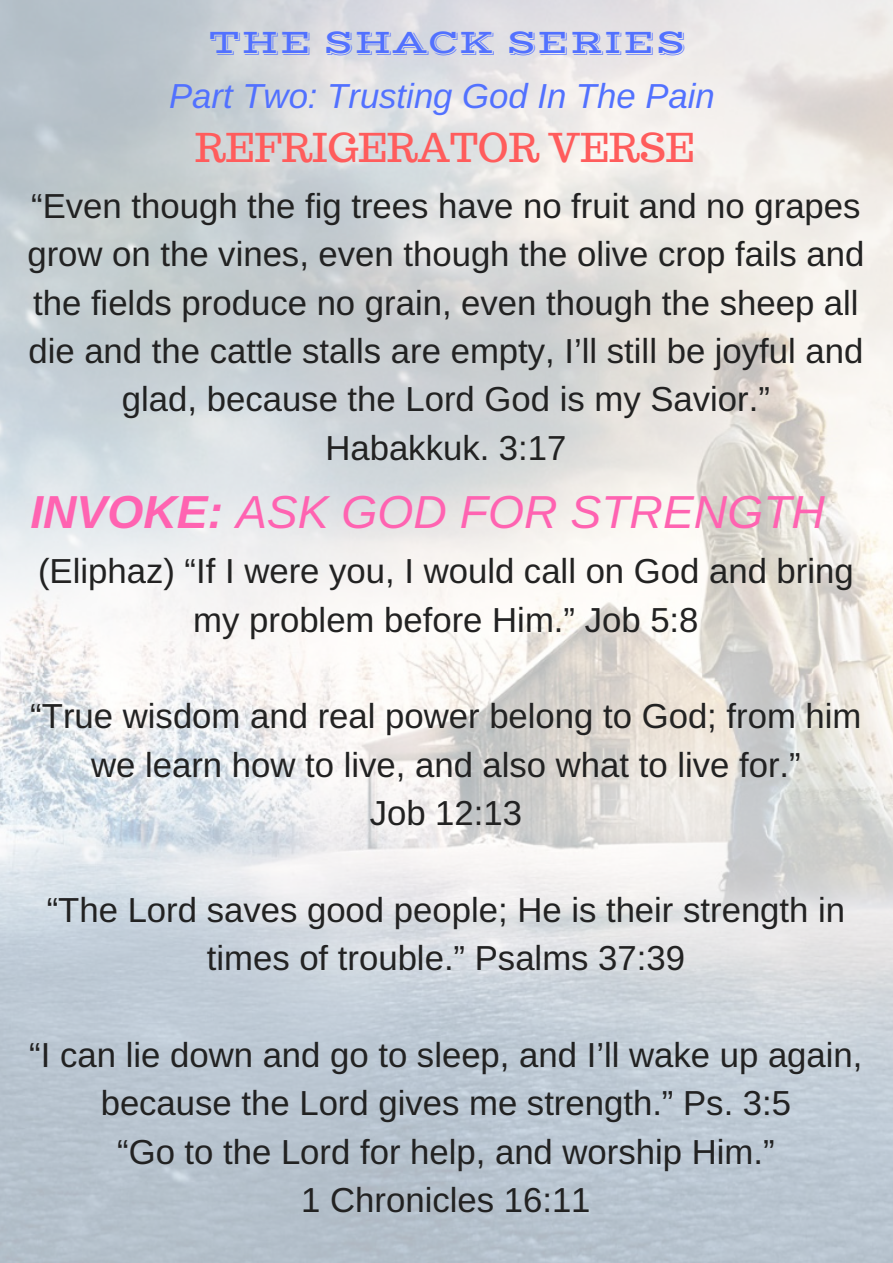
<style>
.page{position:relative;width:893px;height:1263px;background:#fff}
.page>*{position:absolute;margin:0;border:0;box-sizing:border-box;transform-origin:0 0}
.t1{font:italic 46.35px "Arimo";color:#ff63b1}
.t2{font:39.6px "Trocchi";color:#ff5c5c}
.t3{font:34.65px/48.3px "Arimo";color:#222;text-align:center}
.t4{font:italic 34.65px "Arimo";color:#5271ff}
.t5{font:34.65px "Vast Shadow";color:#5271ff}
.s1{font-weight:700}
</style>
<div class="page">
<img style="left:0;top:0;width:892px;height:1262px">
<p class="t5" style="left:208px;top:21px;width:479px">THE SHACK SERIES</p>
<p class="t4" style="left:169px;top:77px;width:547px">Part Two: Trusting God In The Pain</p>
<p class="t2" style="left:195px;top:122px;width:500px">REFRIGERATOR VERSE</p>
<p class="t3" style="left:27px;top:182px;width:838px">“Even though the fig trees have no fruit and no grapes grow on the vines, even though the olive crop fails and the fields produce no grain, even though the sheep all die and the cattle stalls are empty, I’ll still be joyful and glad, because the Lord God is my Savior.”<br>Habakkuk. 3:17</p>
<h1 class="t1" style="left:30px;top:486px;width:796px"><span class="s1">INVOKE:</span> ASK GOD FOR STRENGTH</h1>
<p class="t3" style="left:38px;top:547px;width:817px">(Eliphaz) “If I were you, I would call on God and bring my problem before Him.” Job 5:8</p>
<p class="t3" style="left:30px;top:692px;width:832px">“True wisdom and real power belong to God; from him we learn how to live, and also what to live for.”<br>Job 12:13</p>
<p class="t3" style="left:47px;top:886px;width:800px">“The Lord saves good people; He is their strength in times of trouble.” Psalms 37:39</p>
<p class="t3" style="left:29px;top:1031px;width:834px">“I can lie down and go to sleep, and I’ll wake up again, because the Lord gives me strength.” Ps. 3:5<br>“Go to the Lord for help, and worship Him.”<br>1 Chronicles 16:11</p>
</div>
